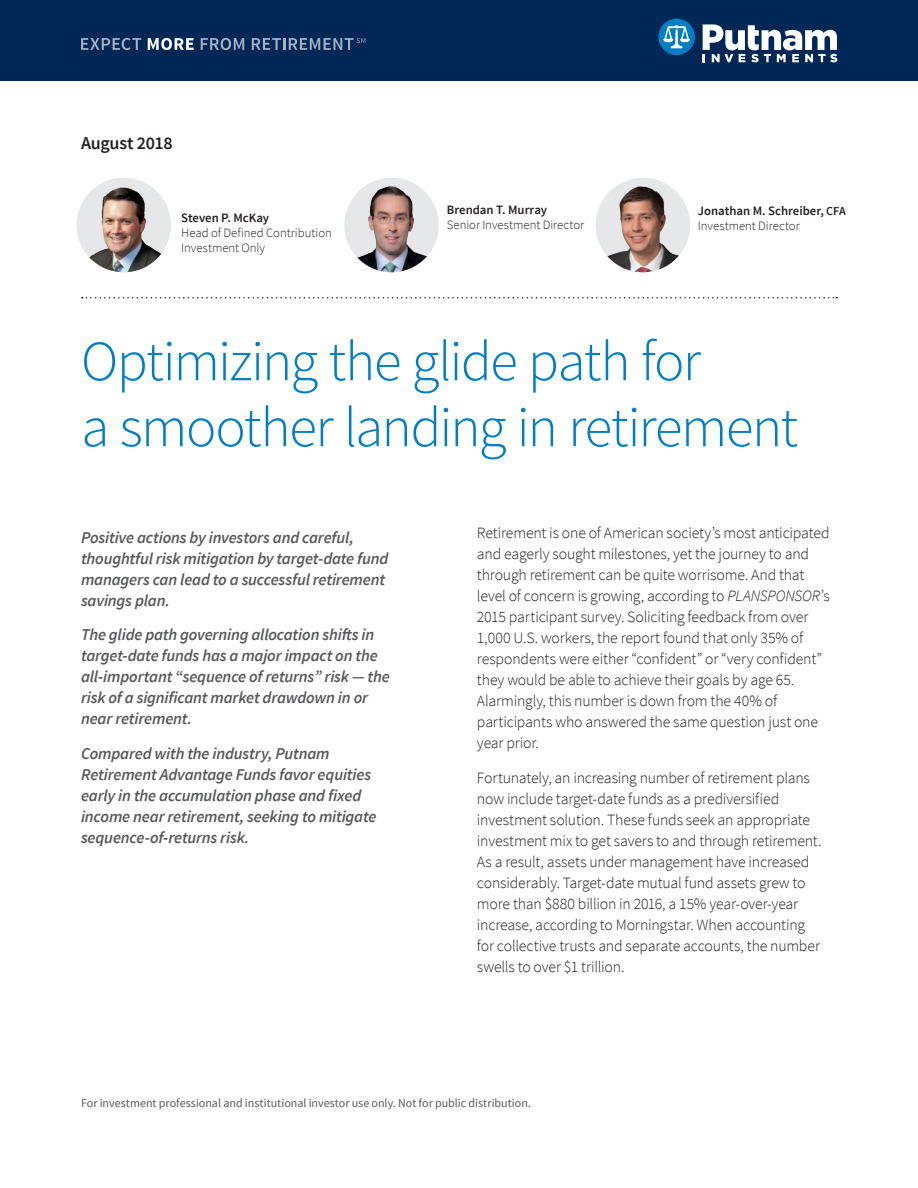
<style>
.page{position:relative;width:918px;height:1188px;background:#fff}
.page>*{position:absolute;margin:0;border:0;box-sizing:border-box;transform-origin:0 0}
.Headline{font:300 57px/66px "Source Sans Pro";letter-spacing:-.03em;color:#007ec5}
.Quarter{font:600 18px "Source Sans Pro";letter-spacing:-.015em;color:#231f20}
.Key_takeaway_bullets{font:italic 600 16.5px/21px "Source Sans Pro";letter-spacing:-.01em;color:#57585a}
.Body{font:300 15.75px/21px "Source Sans Pro";letter-spacing:-.01em;color:#231f20}
.Author_title{font:300 12.75px/15px "Source Sans Pro";color:#231f20}
.Author_name{font:600 12.75px "Source Sans Pro";color:#231f20}
.Footnote{font:12px "Source Sans Pro";color:#57585a}
.s1{font-size:12.15px}
.s2{font-style:italic}
</style>
<div class="page">
<div style="left:0;top:0;width:918px;height:81px;background:#002756"></div>
<svg style="left:658px;top:19px;width:37px;height:36px"></svg>
<svg style="left:703px;top:24px;width:134px;height:38px"></svg>
<svg style="left:81px;top:38px;width:60px;height:12px"></svg>
<svg style="left:148px;top:38px;width:46px;height:12px"></svg>
<svg style="left:201px;top:38px;width:43px;height:12px"></svg>
<svg style="left:252px;top:38px;width:113px;height:12px"></svg>
<img style="left:76px;top:178px;width:95px;height:94px;border-radius:47px">
<img style="left:344px;top:178px;width:95px;height:94px;border-radius:47px">
<img style="left:596px;top:178px;width:94px;height:94px;border-radius:47px">
<svg style="left:82px;top:297px;width:755px;height:1px"></svg>
<p class="Quarter" style="left:81px;top:131px;width:93px">August 2018</p>
<p class="Author_name" style="left:181px;top:210px;width:89px">Steven P. McKay</p>
<p class="Author_title" style="left:181px;top:226px;width:152px">Head of Defined Contribution<br>Investment Only</p>
<p class="Author_name" style="left:447px;top:201px;width:102px">Brendan T. Murray</p>
<p class="Author_title" style="left:447px;top:217px;width:139px">Senior Investment Director</p>
<p class="Author_name" style="left:698px;top:203px;width:150px">Jonathan M. Schreiber, <span class="s1">CFA</span></p>
<p class="Author_title" style="left:698px;top:219px;width:103px">Investment Director</p>
<p class="Headline" style="left:81px;top:329px;width:719px">Optimizing the glide path for<br>a smoother landing in retirement</p>
<p class="Key_takeaway_bullets" style="left:81px;top:527px;width:309px">Positive actions by investors and careful, thoughtful risk mitigation by target-date fund managers can lead to a successful retirement savings plan.</p>
<p class="Key_takeaway_bullets" style="left:81px;top:624px;width:310px">The glide path governing allocation shifts in target-date funds has a major impact on the all-important “sequence of returns” risk — the risk of a significant market drawdown in or near retirement.</p>
<p class="Key_takeaway_bullets" style="left:81px;top:743px;width:297px">Compared with the industry, Putnam Retirement Advantage Funds favor equities early in the accumulation phase and fixed income near retirement, seeking to mitigate sequence-of-returns risk.</p>
<p class="Body" style="left:477px;top:523px;width:354px">Retirement is one of American society’s most anticipated and eagerly sought milestones, yet the journey to and through retirement can be quite worrisome. And that level of concern is growing, according to <span class="s2">PLANSPONSOR</span>’s 2015 participant survey. Soliciting feedback from over 1,000 U.S. workers, the report found that only 35% of respondents were either “confident” or “very confident” they would be able to achieve their goals by age 65.<br>Alarmingly, this number is down from the 40% of participants who answered the same question just one year prior.</p>
<p class="Body" style="left:477px;top:767px;width:346px">Fortunately, an increasing number of retirement plans now include target-date funds as a prediversified investment solution. These funds seek an appropriate investment mix to get savers to and through retirement.<br>As a result, assets under management have increased considerably. Target-date mutual fund assets grew to more than $880 billion in 2016, a 15% year-over-year increase, according to Morningstar. When accounting for collective trusts and separate accounts, the number swells to over $1 trillion.</p>
<p class="Footnote" style="left:81px;top:1096px;width:452px">For investment professional and institutional investor use only. Not for public distribution.</p>
</div>
